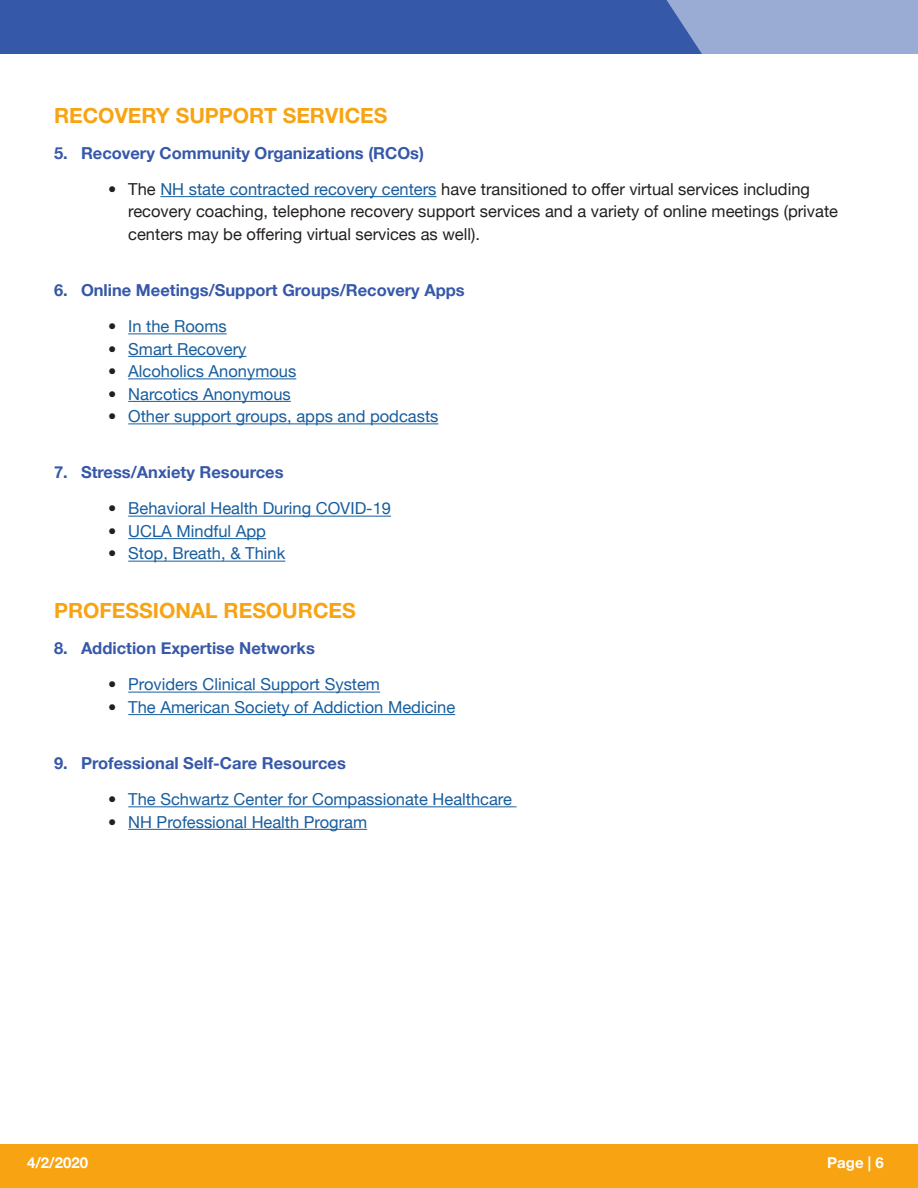
<style>
.page{position:relative;width:918px;height:1188px;background:#fff}
.page>*{position:absolute;margin:0;border:0;box-sizing:border-box;transform-origin:0 0}
.level_1{font:700 21px "Helvetica Neue LT Std";color:#f7a312}
.t1{font:16.5px "Helvetica Neue";color:#175d9e}
.t2{font:16.5px/22.5px "Helvetica Neue";color:#231f20}
.t3{font:700 16.5px "Helvetica Neue";color:#3658a8}
.t4{font:700 15px "Helvetica Neue";color:#fff}
.s1{color:#175d9e}
.s2{color:#231f20}
</style>
<div class="page">
<div style="left:0;top:1144px;width:918px;height:44px;background:#f7a312"></div>
<svg style="left:0;top:0;width:918px;height:54px;background:#4f6db3"></svg>
<hr style="left:160px;top:196px;width:277px;height:1px;background:#175d9e">
<hr style="left:128px;top:333px;width:99px;height:1px;background:#175d9e">
<hr style="left:128px;top:356px;width:119px;height:1px;background:#175d9e">
<hr style="left:128px;top:378px;width:168px;height:1px;background:#175d9e">
<hr style="left:128px;top:401px;width:163px;height:1px;background:#175d9e">
<hr style="left:128px;top:423px;width:310px;height:1px;background:#175d9e">
<hr style="left:128px;top:516px;width:263px;height:1px;background:#175d9e">
<hr style="left:128px;top:538px;width:138px;height:1px;background:#175d9e">
<hr style="left:128px;top:561px;width:157px;height:1px;background:#175d9e">
<hr style="left:128px;top:692px;width:252px;height:1px;background:#175d9e">
<hr style="left:128px;top:714px;width:327px;height:1px;background:#175d9e">
<hr style="left:128px;top:806px;width:384px;height:1px;background:#175d9e">
<hr style="left:128px;top:829px;width:239px;height:1px;background:#175d9e">
<p class="level_1" style="left:54px;top:103px;width:335px">RECOVERY SUPPORT SERVICES</p>
<p class="t3" style="left:54px;top:143px;width:371px">5. Recovery Community Organizations (RCOs)</p>
<p class="t2" style="left:128px;top:178px;width:711px;text-indent:-20px">• The <span class="s1">NH state contracted recovery centers</span> have transitioned to offer virtual services including recovery coaching, telephone recovery support services and a variety of online meetings (private centers may be offering virtual services as well).</p>
<p class="t3" style="left:54px;top:280px;width:412px">6. Online Meetings/Support Groups/Recovery Apps</p>
<p class="t1" style="left:108px;top:317px;width:120px"><span class="s2">•</span> In the Rooms</p>
<p class="t1" style="left:108px;top:339px;width:140px"><span class="s2">•</span> Smart Recovery</p>
<p class="t1" style="left:108px;top:362px;width:190px"><span class="s2">•</span> Alcoholics Anonymous</p>
<p class="t1" style="left:108px;top:384px;width:184px"><span class="s2">•</span> Narcotics Anonymous</p>
<p class="t1" style="left:108px;top:407px;width:332px"><span class="s2">•</span> Other support groups, apps and podcasts</p>
<p class="t3" style="left:54px;top:462px;width:231px">7. Stress/Anxiety Resources</p>
<p class="t1" style="left:108px;top:499px;width:285px"><span class="s2">•</span> Behavioral Health During COVID-19</p>
<p class="t1" style="left:108px;top:521px;width:160px"><span class="s2">•</span> UCLA Mindful App</p>
<p class="t1" style="left:108px;top:544px;width:179px"><span class="s2">•</span> Stop, Breath, &amp; Think</p>
<p class="level_1" style="left:54px;top:598px;width:303px">PROFESSIONAL RESOURCES</p>
<p class="t3" style="left:54px;top:638px;width:262px">8. Addiction Expertise Networks</p>
<p class="t1" style="left:108px;top:675px;width:274px"><span class="s2">•</span> Providers Clinical Support System</p>
<p class="t1" style="left:108px;top:697px;width:349px"><span class="s2">•</span> The American Society of Addiction Medicine</p>
<p class="t3" style="left:54px;top:753px;width:293px">9. Professional Self-Care Resources</p>
<p class="t1" style="left:108px;top:789px;width:406px"><span class="s2">•</span> The Schwartz Center for Compassionate Healthcare</p>
<p class="t1" style="left:108px;top:812px;width:261px"><span class="s2">•</span> NH Professional Health Program</p>
<p class="t4" style="left:27px;top:1153px;width:63px">4/2/2020</p>
<p class="t4" style="left:827px;top:1153px;width:58px">Page | 6</p>
</div>
